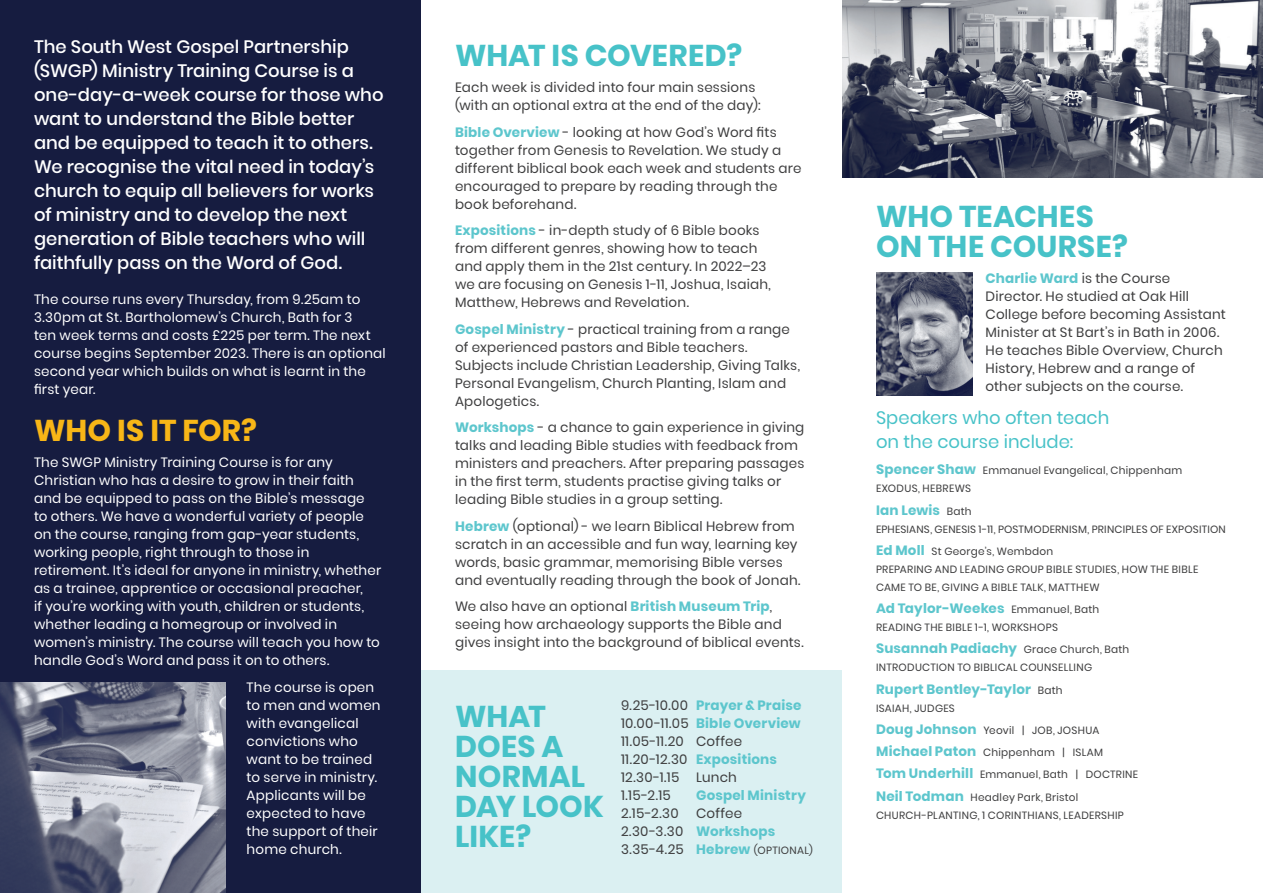
<style>
.page{position:relative;width:1263px;height:893px;background:#fff}
.page>*{position:absolute;margin:0;border:0;box-sizing:border-box;transform-origin:0 0}
.t1{font:700 30px/30px "Poppins";color:#47c2c8}
.t2{font:700 30px "Poppins";letter-spacing:.005em;color:#f8b617}
.t3{font:500 18px/24px "Poppins";color:#fff}
.t4{font:18px/24px "Poppins";color:#47c2c8}
.main__grey{font:13.5px/18px "Poppins";letter-spacing:.015em;color:#3e3e3f}
.main{font:13.5px/18px "Poppins";letter-spacing:.015em;color:#fff}
.speakers__grey{font:700 13.5px "Poppins";letter-spacing:.015em;color:#5dc6cd}
.main__grey-2{font:700 13.5px "Poppins";letter-spacing:.015em;color:#5dc6cd}
.speakers__grey-2{font:10.5px/18px "Poppins";letter-spacing:.025em;color:#3e3e3f}
.main__grey-3{font:10.5px "Poppins";letter-spacing:.03em;color:#3e3e3f}
.s1{font-weight:700;color:#5dc6cd}
.s2{font-size:13.5px}
.s3{font-weight:700;font-size:13.5px;color:#5dc6cd}
.s4{font-weight:400;font-size:10.5px;color:#3e3e3f}
</style>
<div class="page">
<div style="left:0;top:0;width:421px;height:893px;background:#161c40"></div>
<div style="left:421px;top:671px;width:421px;height:222px;background:#dbf0f2"></div>
<img style="left:876px;top:273px;width:97px;height:122px">
<img style="left:842px;top:0;width:421px;height:178px">
<img style="left:0;top:682px;width:225px;height:211px">
<h3 class="t3" style="left:34px;top:35px;width:351px">The South West Gospel Partnership (SWGP) Ministry Training Course is a one-day-a-week course for those who want to understand the Bible better and be equipped to teach it to others.<br>We recognise the vital need in today’s church to equip all believers for works of ministry and to develop the next generation of Bible teachers who will faithfully pass on the Word of God.</h3>
<p class="main" style="left:34px;top:290px;width:353px">The course runs every Thursday, from 9.25am to 3.30pm at St. Bartholomew’s Church, Bath for 3<br>ten week terms and costs £225 per term. The next course begins September 2023. There is an optional second year which builds on what is learnt in the first year.</p>
<h4 class="t2" style="left:34px;top:413px;width:224px">WHO IS IT FOR?</h4>
<p class="main" style="left:34px;top:454px;width:349px">The SWGP Ministry Training Course is for any Christian who has a desire to grow in their faith and be equipped to pass on the Bible’s message to others. We have a wonderful variety of people on the course, ranging from gap-year students, working people, right through to those in retirement. It’s ideal for anyone in ministry, whether as a trainee, apprentice or occasional preacher,<br>if you’re working with youth, children or students, whether leading a homegroup or involved in women’s ministry. The course will teach you how to handle God’s Word and pass it on to others.</p>
<p class="main" style="left:247px;top:678px;width:135px">The course is open to men and women with evangelical convictions who want to be trained to serve in ministry.<br>Applicants will be expected to have the support of their home church.</p>
<h4 class="t1" style="left:455px;top:40px;width:289px">WHAT IS COVERED?</h4>
<p class="main__grey" style="left:455px;top:78px;width:307px">Each week is divided into four main sessions (with an optional extra at the end of the day):</p>
<p class="main__grey" style="left:455px;top:123px;width:348px"><span class="s1">Bible Overview</span> - looking at how God’s Word fits together from Genesis to Revelation. We study a different biblical book each week and students are encouraged to prepare by reading through the book beforehand.</p>
<p class="main__grey" style="left:455px;top:221px;width:317px"><span class="s1">Expositions</span> - in-depth study of 6 Bible books from different genres, showing how to teach and apply them in the 21st century. In 2022–23 we are focusing on Genesis 1-11, Joshua, Isaiah, Matthew, Hebrews and Revelation.</p>
<p class="main__grey" style="left:455px;top:320px;width:347px"><span class="s1">Gospel Ministry</span> - practical training from a range of experienced pastors and Bible teachers.<br>Subjects include Christian Leadership, Giving Talks, Personal Evangelism, Church Planting, Islam and Apologetics.</p>
<p class="main__grey" style="left:455px;top:418px;width:351px"><span class="s1">Workshops</span> - a chance to gain experience in giving talks and leading Bible studies with feedback from ministers and preachers. After preparing passages in the first term, students practise giving talks or leading Bible studies in a group setting.</p>
<p class="main__grey" style="left:455px;top:517px;width:347px"><span class="s1">Hebrew</span> (optional) - we learn Biblical Hebrew from scratch in an accessible and fun way, learning key words, basic grammar, memorising Bible verses and eventually reading through the book of Jonah.</p>
<p class="main__grey" style="left:455px;top:597px;width:350px">We also have an optional <span class="s1">British Museum Trip</span>, seeing how archaeology supports the Bible and gives insight into the background of biblical events.</p>
<h4 class="t1" style="left:455px;top:701px;width:150px">WHAT<br>DOES A<br>NORMAL<br>DAY LOOK<br>LIKE?</h4>
<p class="main__grey" style="left:621px;top:696px;width:182px">9.25-10.00 <span class="s1">Prayer &amp; Praise<br></span>10.00-11.05 <span class="s1">Bible Overview<br></span>11.05-11.20 Coffee<br>11.20-12.30 <span class="s1">Expositions<br></span>12.30-1.15 Lunch<br>1.15-2.15</p>
<p class="main__grey-2" style="left:696px;top:787px;width:111px">Gospel Ministry</p>
<p class="main__grey" style="left:621px;top:804px;width:156px;text-indent:75px">Coffee<br>2.30-3.30 <span class="s1">Workshops</span></p>
<p class="main__grey-3" style="left:621px;top:844px;width:193px"><span class="s2">3.35-4.25</span> <span class="s3">Hebrew</span> (OPTIONAL)</p>
<p class="main__grey" style="left:621px;top:804px;width:59px">2.15-2.30</p>
<h4 class="t1" style="left:876px;top:202px;width:253px">WHO TEACHES<br>ON THE COURSE?</h4>
<p class="main__grey" style="left:985px;top:270px;width:242px"><span class="s1">Charlie Ward</span> is the Course<br>Director. He studied at Oak Hill<br>College before becoming Assistant<br>Minister at St Bart’s in Bath in 2006.<br>He teaches Bible Overview, Church<br>History, Hebrew and a range of other subjects on the course.</p>
<h5 class="t4" style="left:876px;top:406px;width:235px">Speakers who often teach on the course include:</h5>
<p class="speakers__grey-2" style="left:876px;top:462px;width:308px"><span class="s3">Spencer Shaw</span> Emmanuel Evangelical, Chippenham<br>EXODUS, HEBREWS</p>
<p class="speakers__grey" style="left:876px;top:502px;width:97px">Ian Lewis <span class="s4">Bath</span></p>
<p class="speakers__grey-2" style="left:876px;top:520px;width:351px">EPHESIANS, GENESIS 1-11, POSTMODERNISM, PRINCIPLES OF EXPOSITION</p>
<p class="speakers__grey-2" style="left:876px;top:542px;width:324px"><span class="s3">Ed Moll</span> St George’s, Wembdon<br>PREPARING AND LEADING GROUP BIBLE STUDIES, HOW THE BIBLE<br>CAME TO BE, GIVING A BIBLE TALK, MATTHEW</p>
<p class="speakers__grey" style="left:876px;top:601px;width:225px">Ad Taylor-Weekes <span class="s4">Emmanuel, Bath</span></p>
<p class="speakers__grey-2" style="left:876px;top:619px;width:183px">READING THE BIBLE 1-1, WORKSHOPS</p>
<p class="speakers__grey" style="left:876px;top:641px;width:255px">Susannah Padiachy <span class="s4">Grace Church, Bath</span></p>
<p class="speakers__grey-2" style="left:876px;top:659px;width:218px">INTRODUCTION TO BIBLICAL COUNSELLING</p>
<p class="speakers__grey" style="left:876px;top:681px;width:188px">Rupert Bentley-Taylor <span class="s4">Bath</span></p>
<p class="speakers__grey-2" style="left:876px;top:699px;width:80px">ISAIAH, JUDGES</p>
<p class="speakers__grey-2" style="left:876px;top:721px;width:225px"><span class="s3">Doug Johnson</span> Yeovil | JOB, JOSHUA</p>
<p class="speakers__grey-2" style="left:876px;top:744px;width:229px"><span class="s3">Michael Paton</span> Chippenham | ISLAM</p>
<p class="speakers__grey-2" style="left:876px;top:766px;width:264px"><span class="s3">Tom Underhill</span> Emmanuel, Bath | DOCTRINE</p>
<p class="speakers__grey-2" style="left:876px;top:788px;width:249px"><span class="s3">Neil Todman</span> Headley Park, Bristol<br>CHURCH-PLANTING, 1 CORINTHIANS, LEADERSHIP</p>
</div>
